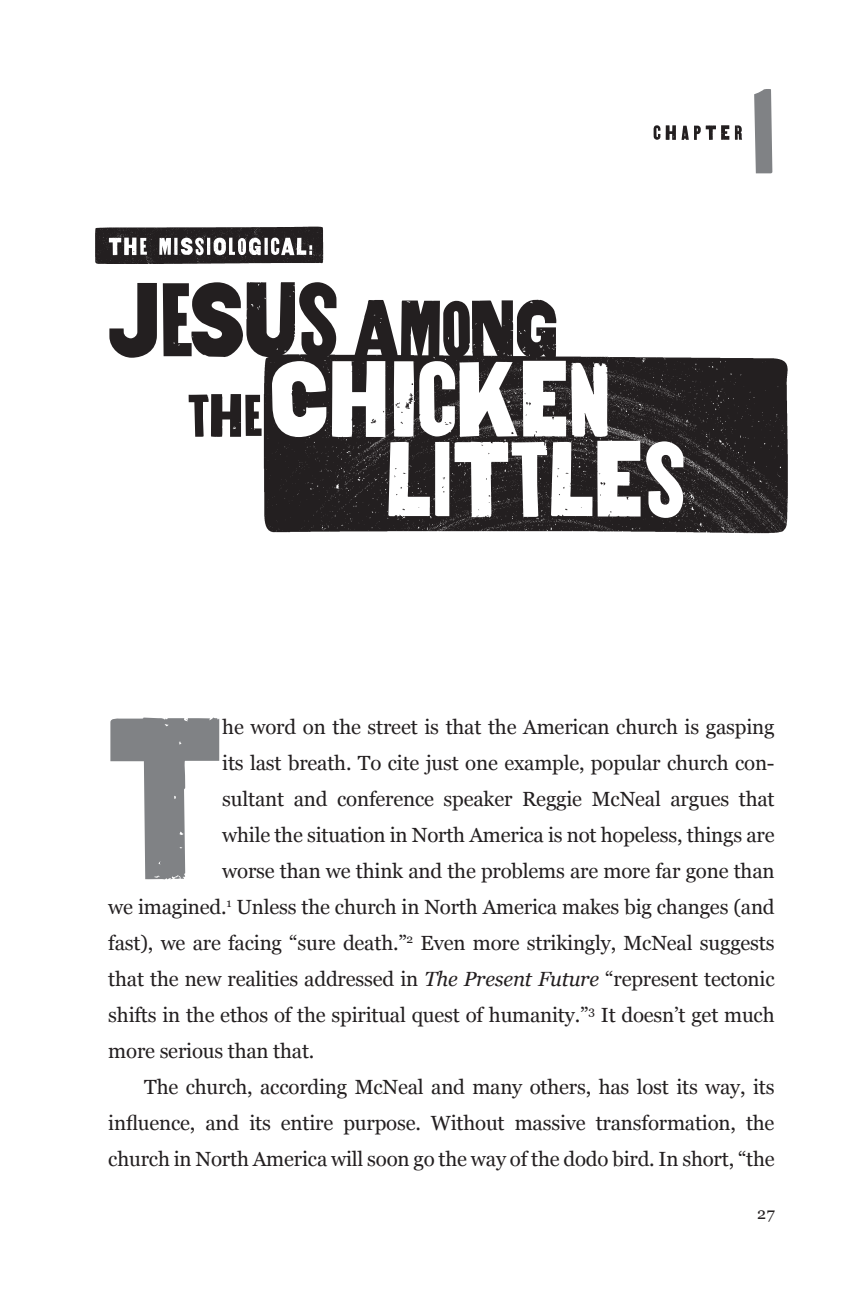
<style>
.page{position:relative;width:867px;height:1300px;background:#fff}
.page>*{position:absolute;margin:0;border:0;box-sizing:border-box;transform-origin:0 0}
.t1{font:201.2px "Goshen";color:#808285;scale:.95 1}
.t2{font:20.4px "Georgia";letter-spacing:-.01em;color:#231f20}
.t3{font:16px "Georgia";color:#231f20}
.s1{font-style:italic}
</style>
<div class="page">
<img style="left:264px;top:357px;width:524px;height:177px">
<img style="left:96px;top:226px;width:227px;height:38px">
<svg style="left:109px;top:282px;width:574px;height:236px"></svg>
<svg style="left:109px;top:237px;width:203px;height:18px"></svg>
<svg style="left:754px;top:89px;width:18px;height:84px;background:#8b8d90"></svg>
<svg style="left:653px;top:125px;width:89px;height:15px"></svg>
<h1 class="t1" style="left:108px;top:686px;width:116px">T</h1>
<p class="t2" style="left:222px;top:714px;width:553px">he word on the street is that the American church is gasping</p>
<p class="t2" style="left:222px;top:750px;width:553px">its last breath. To cite just one example, popular church con-</p>
<p class="t2" style="left:222px;top:786px;width:554px">sultant and conference speaker Reggie McNeal argues that</p>
<p class="t2" style="left:222px;top:822px;width:554px">while the situation in North America is not hopeless, things are</p>
<p class="t2" style="left:222px;top:858px;width:553px">worse than we think and the problems are more far gone than</p>
<p class="t2" style="left:108px;top:894px;width:668px">we imagined.<sup>1</sup> Unless the church in North America makes big changes (and</p>
<p class="t2" style="left:108px;top:930px;width:667px">fast), we are facing “sure death.”<sup>2</sup> Even more strikingly, McNeal suggests</p>
<p class="t2" style="left:108px;top:966px;width:667px">that the new realities addressed in <span class="s1">The Present Future</span> “represent tectonic</p>
<p class="t2" style="left:108px;top:1002px;width:667px">shifts in the ethos of the spiritual quest of humanity.”<sup>3</sup> It doesn’t get much</p>
<p class="t2" style="left:108px;top:1038px;width:207px">more serious than that.</p>
<p class="t2" style="left:144px;top:1074px;width:631px">The church, according McNeal and many others, has lost its way, its</p>
<p class="t2" style="left:108px;top:1110px;width:667px">influence, and its entire purpose. Without massive transformation, the</p>
<p class="t2" style="left:108px;top:1146px;width:668px">church in North America will soon go the way of the dodo bird. In short, “the</p>
<p class="t3" style="left:757px;top:1203px;width:19px">27</p>
</div>
